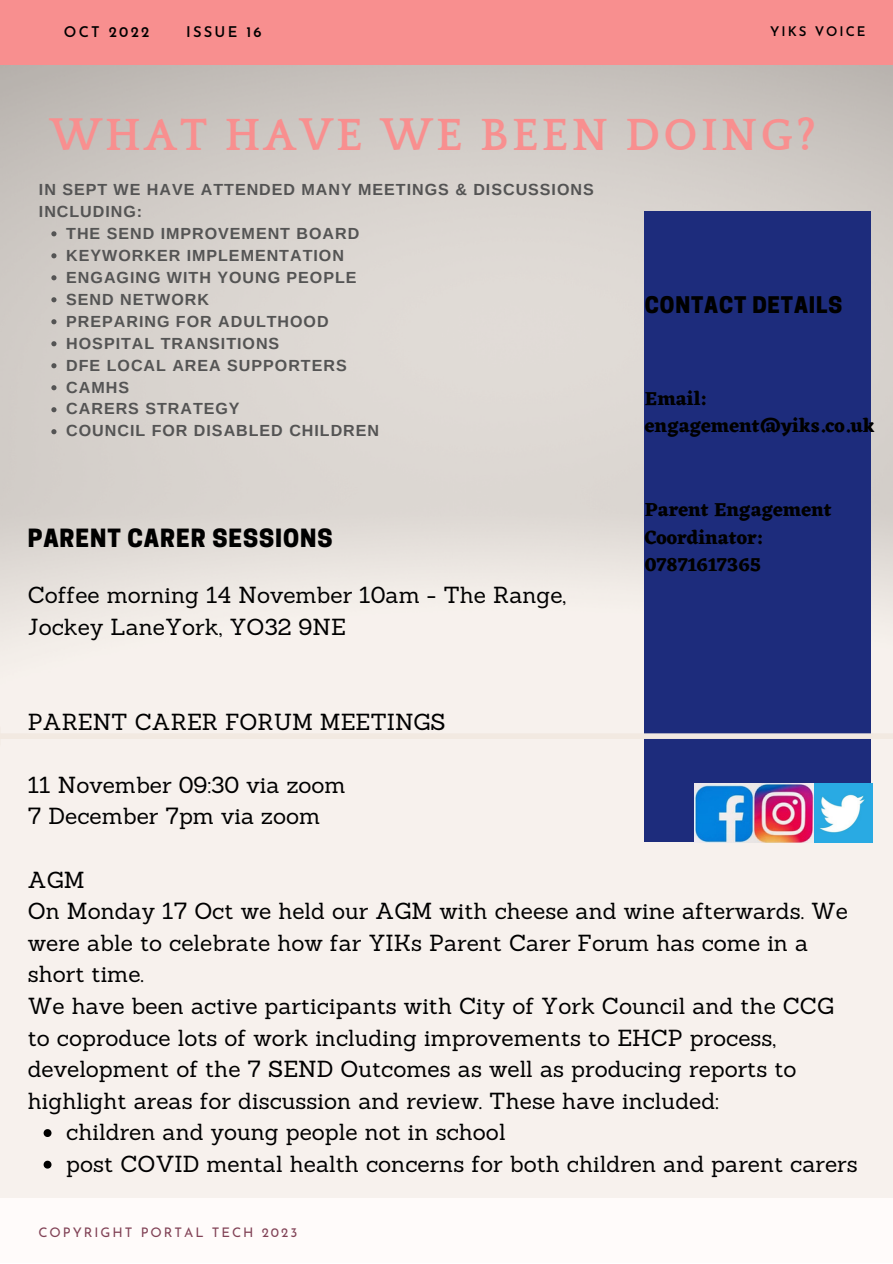
<style>
.page{position:relative;width:893px;height:1264px;background:#fff}
.page>*{position:absolute;margin:0;border:0;box-sizing:border-box;transform-origin:0 0}
.t1{font:700 46.35px "Quattrocento";letter-spacing:.07em;color:#f88f8f}
.t2{font:800 23.55px "Cooper Hewitt";letter-spacing:.04em;color:#000}
.t3{font:22.65px/31.7px "Sanchez";color:#000}
.t4{font:800 21.45px "Cooper Hewitt";letter-spacing:.04em;color:#000}
.t5{font:700 19.5px/27.8px "Eczar";color:#000}
.t6{font:700 16.05px/22px "Arimo";letter-spacing:.06em;color:#545454}
.t7{font:600 14.7px "Josefin Sans";letter-spacing:.15em;color:#000}
.t8{font:13.2px "Josefin Sans";letter-spacing:.15em;color:#814256}
.t9{font:600 13.2px "Josefin Sans";letter-spacing:.15em;color:#000}
</style>
<div class="page">
<img style="left:0;top:64px;width:892px;height:1134px">
<div style="left:0;top:0;width:892px;height:64px;background:#f88f8f"></div>
<div style="left:0;top:1198px;width:892px;height:64px;background:#fffbfa"></div>
<div style="left:644px;top:211px;width:226px;height:631px;background:#1d2c7c"></div>
<div style="left:0;top:733px;width:892px;height:6px;background:#f2e9e1"></div>
<svg style="left:0;top:725px;width:1px;height:22px"></svg>
<svg style="left:51px;top:231px;width:5px;height:5px"></svg>
<svg style="left:51px;top:253px;width:5px;height:5px"></svg>
<svg style="left:51px;top:275px;width:5px;height:5px"></svg>
<svg style="left:51px;top:297px;width:5px;height:5px"></svg>
<svg style="left:51px;top:319px;width:5px;height:5px"></svg>
<svg style="left:51px;top:341px;width:5px;height:5px"></svg>
<svg style="left:51px;top:363px;width:5px;height:5px"></svg>
<svg style="left:51px;top:385px;width:5px;height:5px"></svg>
<svg style="left:51px;top:407px;width:5px;height:5px"></svg>
<svg style="left:51px;top:429px;width:5px;height:5px"></svg>
<svg style="left:44px;top:1129px;width:7px;height:7px"></svg>
<svg style="left:44px;top:1160px;width:7px;height:8px"></svg>
<img style="left:694px;top:783px;width:178px;height:59px">
<p class="t7" style="left:64px;top:26px;width:87px">OCT 2022</p>
<p class="t7" style="left:186px;top:26px;width:77px">ISSUE 16</p>
<p class="t9" style="left:770px;top:26px;width:97px">YIKS VOICE</p>
<h1 class="t1" style="left:50px;top:110px;width:767px">WHAT HAVE WE BEEN DOING?</h1>
<p class="t6" style="left:39px;top:178px;width:556px">IN SEPT WE HAVE ATTENDED MANY MEETINGS &amp; DISCUSSIONS<br>INCLUDING:</p>
<p class="t6" style="left:66px;top:222px;width:314px">THE SEND IMPROVEMENT BOARD<br>KEYWORKER IMPLEMENTATION<br>ENGAGING WITH YOUNG PEOPLE<br>SEND NETWORK<br>PREPARING FOR ADULTHOOD<br>HOSPITAL TRANSITIONS<br>DFE LOCAL AREA SUPPORTERS<br>CAMHS<br>CARERS STRATEGY<br>COUNCIL FOR DISABLED CHILDREN</p>
<p class="t2" style="left:28px;top:529px;width:306px">PARENT CARER SESSIONS</p>
<p class="t3" style="left:28px;top:579px;width:540px">Coffee morning 14 November 10am - The Range,<br>Jockey LaneYork, YO32 9NE</p>
<p class="t3" style="left:28px;top:705px;width:419px">PARENT CARER FORUM MEETINGS</p>
<p class="t3" style="left:28px;top:768px;width:319px">11 November 09:30 via zoom<br>7 December 7pm via zoom</p>
<p class="t4" style="left:644px;top:297px;width:199px">CONTACT DETAILS</p>
<p class="t5" style="left:644px;top:384px;width:231px">Email: engagement@yiks.co.uk</p>
<p class="t5" style="left:644px;top:495px;width:188px">Parent Engagement<br>Coordinator:<br>07871617365</p>
<p class="t3" style="left:28px;top:863px;width:821px">AGM<br>On Monday 17 Oct we held our AGM with cheese and wine afterwards. We were able to celebrate how far YIKs Parent Carer Forum has come in a short time.<br>We have been active participants with City of York Council and the CCG to coproduce lots of work including improvements to EHCP process, development of the 7 SEND Outcomes as well as producing reports to highlight areas for discussion and review. These have included:</p>
<p class="t3" style="left:66px;top:1116px;width:793px">children and young people not in school<br>post COVID mental health concerns for both children and parent carers</p>
<p class="t8" style="left:38px;top:1227px;width:260px">COPYRIGHT PORTAL TECH 2023</p>
</div>
